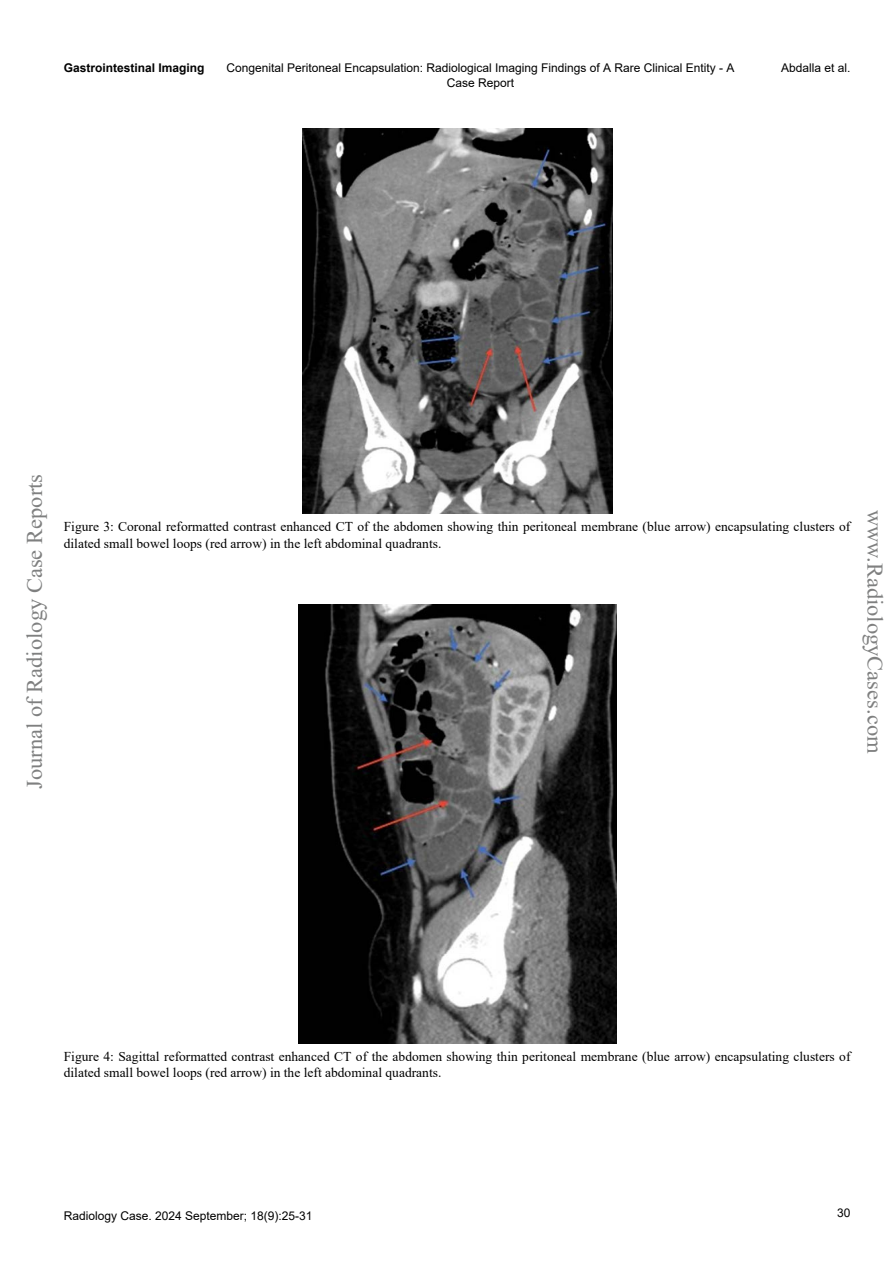
<style>
.page{position:relative;width:893px;height:1263px;background:#fff}
.page>*{position:absolute;margin:0;border:0;box-sizing:border-box;transform-origin:0 0}
.t1{font:22.5px "Times New Roman";color:#7f8080}
.t2{font:13.5px/16.2px "Times New Roman";color:#000}
.t3{font:12px/14.4px "Arial";color:#000;text-align:center}
.t4{font:700 12px "Arial";color:#000}
</style>
<div class="page">
<img style="left:302px;top:129px;width:310px;height:384px">
<img style="left:298px;top:604px;width:318px;height:439px">
<p class="t4" style="left:64px;top:60px;width:142px">Gastrointestinal Imaging</p>
<p class="t3" style="left:226px;top:61px;width:510px">Congenital Peritoneal Encapsulation: Radiological Imaging Findings of A Rare Clinical Entity - A<br>Case Report</p>
<p class="t3" style="left:781px;top:61px;width:71px">Abdalla et al.</p>
<h1 class="t1" style="left:19px;top:789px;width:316px;rotate:-90deg">Journal of Radiology Case Reports</h1>
<p class="t2" style="left:64px;top:518px;width:788px">Figure 3: Coronal reformatted contrast enhanced CT of the abdomen showing thin peritoneal membrane (blue arrow) encapsulating clusters of dilated small bowel loops (red arrow) in the left abdominal quadrants.</p>
<h1 class="t1" style="left:891px;top:510px;width:245px;rotate:90deg">www.RadiologyCases.com</h1>
<p class="t2" style="left:64px;top:1048px;width:788px">Figure 4: Sagittal reformatted contrast enhanced CT of the abdomen showing thin peritoneal membrane (blue arrow) encapsulating clusters of dilated small bowel loops (red arrow) in the left abdominal quadrants.</p>
<p class="t3" style="left:64px;top:1209px;width:250px">Radiology Case. 2024 September; 18(9):25-31</p>
<p class="t3" style="left:837px;top:1205px;width:15px">30</p>
</div>
